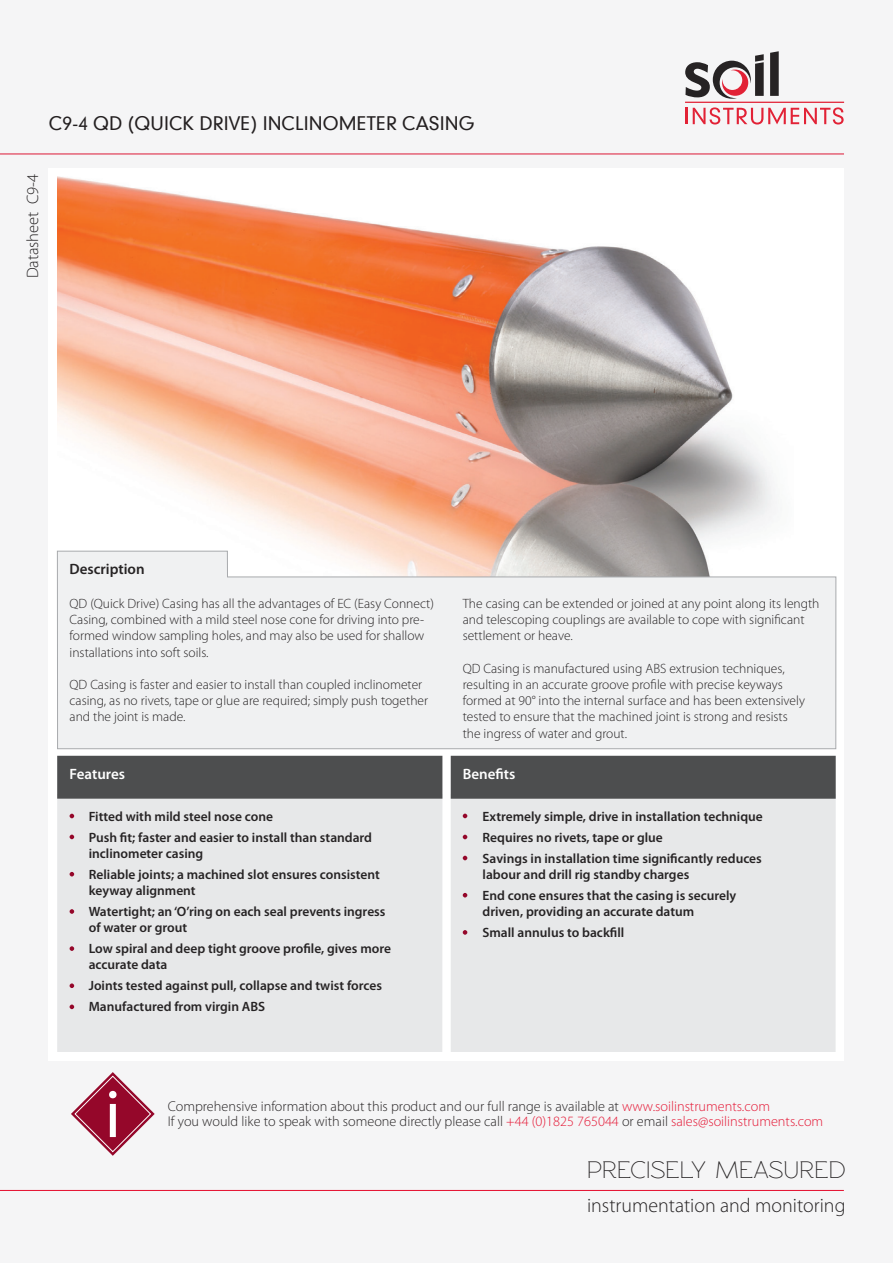
<style>
.page{position:relative;width:893px;height:1263px;background:#f5f5f6}
.page>*{position:absolute;margin:0;border:0;box-sizing:border-box;transform-origin:0 0}
.t1{font:24.75px "Rawengulk";color:#262324}
.t2{font:300 19.95px "Myriad Pro";color:#262324}
.t3{font:18px "Geometric 706 BT Medium B";color:#231f20}
.t4{font:300 16.5px "Myriad Pro";color:#262324}
.t5{font:600 15px "Myriad Pro";color:#fff}
.t6{font:600 15px "Myriad Pro";color:#262324}
.t7{font:300 14.25px "Myriad Pro";color:#262324}
.t8{font:300 13.5px/16.2px "Myriad Pro";color:#262324}
.Body_copy{font:600 13.5px/16.2px "Myriad Pro";color:#262324}
.s1{color:#e51836}
</style>
<div class="page">
<hr style="left:0;top:154px;width:844px;height:1px;background:#e51836">
<div style="left:49px;top:168px;width:795px;height:892px;background:#fff"></div>
<svg style="left:770px;top:51px;width:9px;height:45px"></svg>
<svg style="left:685px;top:54px;width:79px;height:45px"></svg>
<hr style="left:685px;top:102px;width:159px;height:1px;background:#e22236">
<svg style="left:686px;top:107px;width:158px;height:18px"></svg>
<img style="left:57px;top:176px;width:717px;height:375px">
<div style="left:57px;top:799px;width:385px;height:253px;background:#e7e8e9"></div>
<div style="left:451px;top:799px;width:385px;height:253px;background:#e7e8e9"></div>
<svg style="left:57px;top:551px;width:779px;height:198px"></svg>
<svg style="left:463px;top:835px;width:4px;height:4px"></svg>
<svg style="left:463px;top:856px;width:4px;height:4px"></svg>
<svg style="left:463px;top:893px;width:4px;height:4px"></svg>
<svg style="left:463px;top:930px;width:4px;height:5px"></svg>
<svg style="left:463px;top:814px;width:4px;height:4px"></svg>
<svg style="left:70px;top:835px;width:4px;height:4px"></svg>
<svg style="left:70px;top:872px;width:4px;height:4px"></svg>
<svg style="left:70px;top:946px;width:4px;height:5px"></svg>
<svg style="left:70px;top:983px;width:4px;height:5px"></svg>
<svg style="left:70px;top:1004px;width:4px;height:5px"></svg>
<svg style="left:70px;top:909px;width:4px;height:5px"></svg>
<svg style="left:70px;top:814px;width:4px;height:4px"></svg>
<div style="left:451px;top:756px;width:385px;height:43px;background:#4d4e4f"></div>
<div style="left:57px;top:756px;width:385px;height:43px;background:#4d4e4f"></div>
<hr style="left:0;top:1190px;width:844px;height:1px;background:#e51836">
<svg style="left:71px;top:1072px;width:84px;height:84px"></svg>
<p class="t3" style="left:49px;top:111px;width:427px">C9-4 QD (QUICK DRIVE) INCLINOMETER CASING</p>
<p class="t4" style="left:23px;top:278px;width:106px;rotate:-90deg">Datasheet C9-4</p>
<p class="t6" style="left:70px;top:559px;width:77px">Description</p>
<p class="t8" style="left:70px;top:595px;width:366px">QD (Quick Drive) Casing has all the advantages of EC (Easy Connect)<br>Casing, combined with a mild steel nose cone for driving into pre&shy;formed window sampling holes, and may also be used for shallow installations into soft soils.</p>
<p class="t8" style="left:70px;top:676px;width:360px">QD Casing is faster and easier to install than coupled inclinometer casing, as no rivets, tape or glue are required; simply push together and the joint is made.</p>
<p class="t8" style="left:463px;top:595px;width:358px">The casing can be extended or joined at any point along its length and telescoping couplings are available to cope with significant settlement or heave.</p>
<p class="t8" style="left:463px;top:660px;width:344px">QD Casing is manufactured using ABS extrusion techniques, resulting in an accurate groove profile with precise keyways formed at 90° into the internal surface and has been extensively tested to ensure that the machined joint is strong and resists the ingress of water and grout.</p>
<p class="t5" style="left:70px;top:764px;width:57px">Features</p>
<p class="t5" style="left:463px;top:764px;width:54px">Benefits</p>
<p class="Body_copy" style="left:89px;top:807px;width:186px">Fitted with mild steel nose cone</p>
<p class="Body_copy" style="left:89px;top:828px;width:285px">Push fit; faster and easier to install than standard inclinometer casing</p>
<p class="Body_copy" style="left:89px;top:866px;width:293px">Reliable joints; a machined slot ensures consistent keyway alignment</p>
<p class="Body_copy" style="left:89px;top:903px;width:298px">Watertight; an ‘O’ring on each seal prevents ingress of water or grout</p>
<p class="Body_copy" style="left:89px;top:940px;width:304px">Low spiral and deep tight groove profile, gives more accurate data</p>
<p class="Body_copy" style="left:89px;top:975px;width:295px;line-height:21px">Joints tested against pull, collapse and twist forces<br>Manufactured from virgin ABS</p>
<p class="Body_copy" style="left:482px;top:807px;width:282px">Extremely simple, drive in installation technique</p>
<p class="Body_copy" style="left:482px;top:826px;width:281px;line-height:21px">Requires no rivets, tape or glue<br>Savings in installation time significantly reduces</p>
<p class="Body_copy" style="left:482px;top:863px;width:255px;line-height:21px">labour and drill rig standby charges<br>End cone ensures that the casing is securely</p>
<p class="Body_copy" style="left:482px;top:900px;width:213px;line-height:21px">driven, providing an accurate datum<br>Small annulus to backfill</p>
<p class="t7" style="left:168px;top:1098px;width:604px">Comprehensive information about this product and our full range is available at <span class="s1">www.soilinstruments.com</span></p>
<p class="t7" style="left:168px;top:1113px;width:657px">If you would like to speak with someone directly please call <span class="s1">+44 (0)1825 765044</span> or email <span class="s1">sales@soilinstruments.com</span></p>
<p class="t1" style="left:587px;top:1156px;width:260px">PRECISELY MEASURED</p>
<p class="t2" style="left:587px;top:1193px;width:260px">instrumentation and monitoring</p>
</div>
